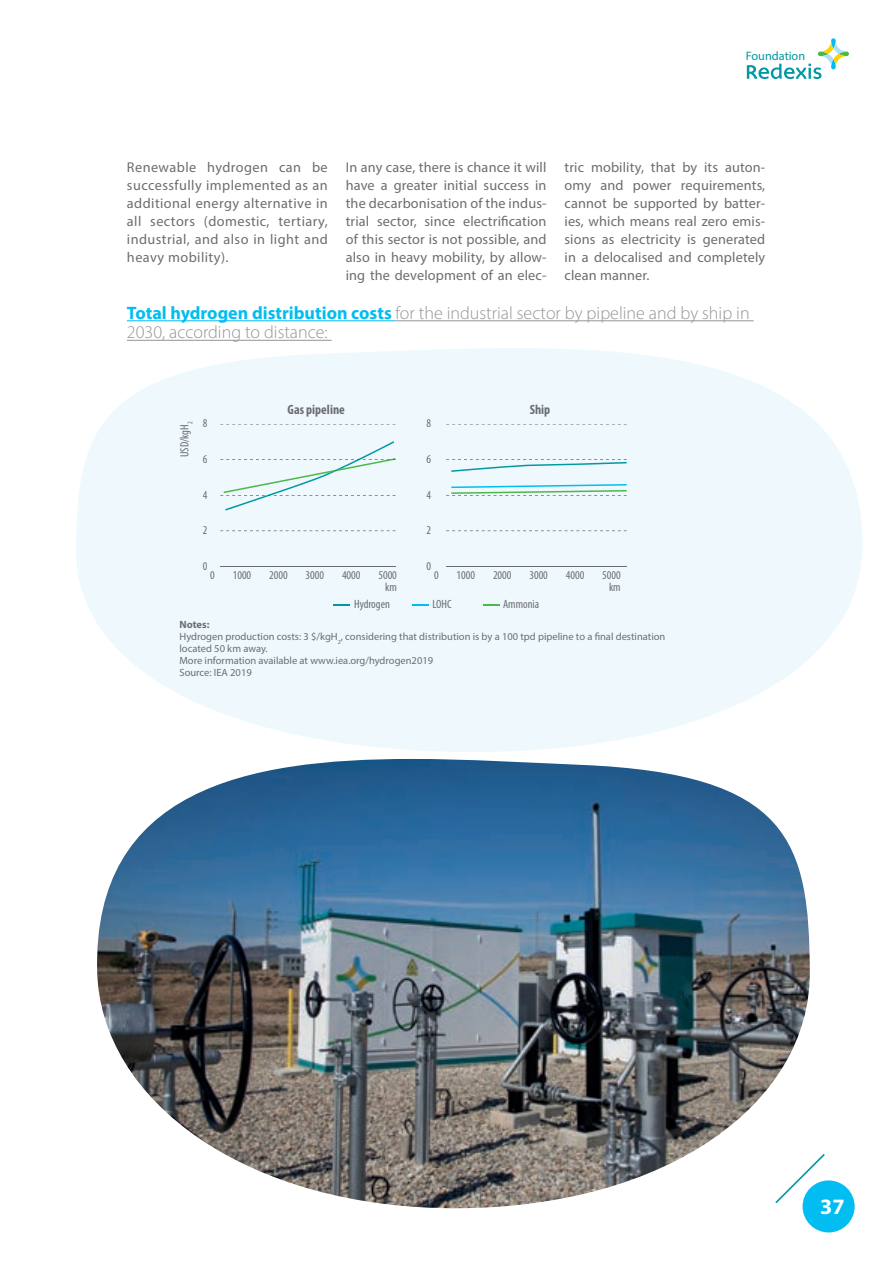
<style>
.page{position:relative;width:893px;height:1263px;background:#fff}
.page>*{position:absolute;margin:0;border:0;box-sizing:border-box;transform-origin:0 0}
.t1{font:700 22.05px "Myriad Pro";color:#fff}
.t2{font:300 18px/19.5px "Myriad Pro";color:#939598}
.t3{font:14.25px/18px "Myriad Pro";letter-spacing:.01em;color:#6c6d70;text-align:justify}
.t4{font:700 condensed 13.5px "Myriad Pro";color:#6c6d70}
.t5{font:12.3px "Myriad Pro";color:#0099a3}
.t6{font:condensed 12px/11.9px "Myriad Pro";color:#6c6d70;text-align:center}
.t7{font:10.5px/12px "Myriad Pro";color:#6c6d70}
.s1{font-weight:700;color:#01bdf2}
.s2{font-weight:700}
</style>
<div class="page">
<div style="left:802px;top:1180px;width:52px;height:52px;background:#01bdf2;border-radius:50%"></div>
<svg style="left:810px;top:1154px;width:16px;height:35px"></svg>
<hr style="left:838px;top:52px;width:10px;height:4px;background:#4cb848;border-radius:2px">
<svg style="left:746px;top:41px;width:100px;height:38px"></svg>
<svg style="left:76px;top:348px;width:786px;height:378px;fill:#eff9fd"></svg>
<svg style="left:263px;top:726px;width:414px;height:26px;fill:#eff9fd"></svg>
<img style="left:97px;top:759px;width:713px;height:450px">
<hr style="left:127px;top:320px;width:268px;height:1px;background:#01bdf2">
<hr style="left:395px;top:320px;width:358px;height:1px;background:#939598">
<hr style="left:127px;top:340px;width:204px;height:1px;background:#939598">
<svg style="left:220px;top:424px;width:175px;height:1px"></svg>
<svg style="left:220px;top:530px;width:175px;height:1px"></svg>
<hr style="left:220px;top:566px;width:175px;height:1px;background:#6c6d70">
<svg style="left:446px;top:424px;width:180px;height:1px"></svg>
<svg style="left:446px;top:530px;width:180px;height:1px"></svg>
<hr style="left:446px;top:566px;width:180px;height:1px;background:#6c6d70">
<svg style="left:220px;top:441px;width:175px;height:70px"></svg>
<svg style="left:446px;top:484px;width:180px;height:12px"></svg>
<svg style="left:446px;top:459px;width:180px;height:13px"></svg>
<svg style="left:334px;top:604px;width:16px;height:1px"></svg>
<svg style="left:412px;top:604px;width:16px;height:1px"></svg>
<svg style="left:483px;top:604px;width:16px;height:1px"></svg>
<p class="t5" style="left:745px;top:49px;width:61px">Foundation</p>
<p class="t3" style="left:127px;top:158px;width:202px">Renewable hydrogen can be successfully implemented as an additional energy alternative in all sectors (domestic, tertiary, industrial, and also in light and heavy mobility).</p>
<p class="t3" style="left:345px;top:158px;width:202px">In any case, there is chance it will have a greater initial success in the decarbonisation of the indus&shy;trial sector, since electrification of this sector is not possible, and also in heavy mobility, by allow&shy;ing the development of an elec-</p>
<p class="t3" style="left:564px;top:158px;width:202px">tric mobility, that by its auton&shy;omy and power requirements, cannot be supported by batter&shy;ies, which means real zero emis&shy;sions as electricity is generated in a delocalised and completely clean manner.</p>
<p class="t2" style="left:127px;top:303px;width:624px"><span class="s1">Total hydrogen distribution costs</span> for the industrial sector by pipeline and by ship in<br>2030, according to distance:</p>
<p class="t6" style="left:178px;top:457px;width:37px;rotate:-90deg">USD/kgH<sub>2</sub></p>
<p class="t4" style="left:287px;top:401px;width:59px">Gas pipeline</p>
<p class="t4" style="left:529px;top:401px;width:22px">Ship</p>
<p class="t6" style="left:203px;top:417px;width:6px">8</p>
<p class="t6" style="left:203px;top:453px;width:6px">6</p>
<p class="t6" style="left:203px;top:488px;width:6px">4</p>
<p class="t6" style="left:203px;top:524px;width:6px">2</p>
<p class="t6" style="left:203px;top:560px;width:6px">0</p>
<p class="t6" style="left:210px;top:569px;width:6px">0</p>
<p class="t6" style="left:305px;top:569px;width:20px">3000</p>
<p class="t6" style="left:342px;top:569px;width:20px">4000</p>
<p class="t6" style="left:378px;top:569px;width:20px">5000 km</p>
<p class="t6" style="left:233px;top:569px;width:20px">1000</p>
<p class="t6" style="left:269px;top:569px;width:20px">2000</p>
<p class="t6" style="left:426px;top:417px;width:6px">8</p>
<p class="t6" style="left:426px;top:453px;width:6px">6</p>
<p class="t6" style="left:426px;top:488px;width:6px">4</p>
<p class="t6" style="left:426px;top:524px;width:6px">2</p>
<p class="t6" style="left:426px;top:560px;width:6px">0</p>
<p class="t6" style="left:434px;top:569px;width:6px">0</p>
<p class="t6" style="left:529px;top:569px;width:20px">3000</p>
<p class="t6" style="left:565px;top:569px;width:20px">4000</p>
<p class="t6" style="left:602px;top:569px;width:20px">5000 km</p>
<p class="t6" style="left:456px;top:569px;width:20px">1000</p>
<p class="t6" style="left:493px;top:569px;width:20px">2000</p>
<p class="t6" style="left:354px;top:597px;width:37px">Hydrogen</p>
<p class="t6" style="left:432px;top:597px;width:21px">LOHC</p>
<p class="t6" style="left:503px;top:597px;width:38px">Ammonia</p>
<p class="t7" style="left:179px;top:618px;width:487px"><span class="s2">Notes:<br></span>Hydrogen production costs: 3 $/kgH<sub>2</sub>, considering that distribution is by a 100 tpd pipeline to a final destination located 50 km away.<br>More information available at www.iea.org/hydrogen2019<br>Source: IEA 2019</p>
<h1 class="t1" style="left:820px;top:1192px;width:26px">37</h1>
</div>
